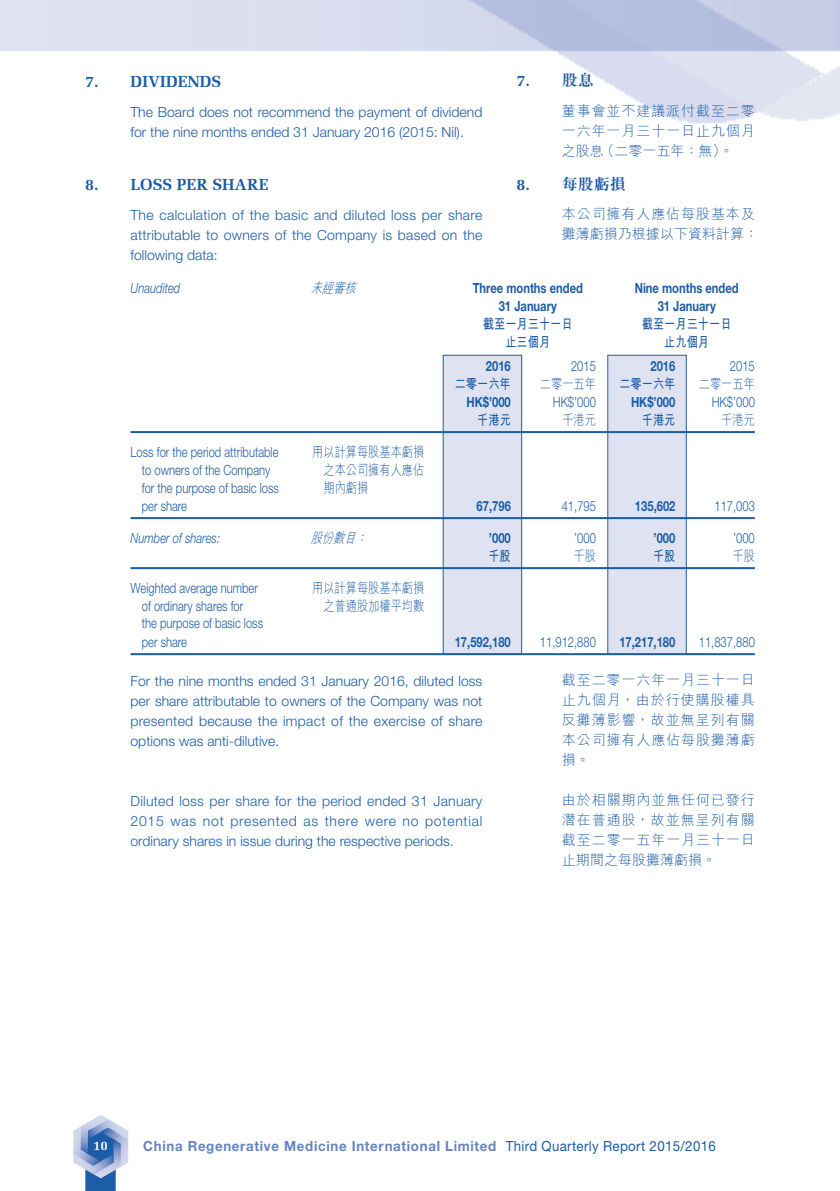
<style>
.page{position:relative;width:840px;height:1191px;background:#fff}
.page>*{position:absolute;margin:0;border:0;box-sizing:border-box;transform-origin:0 0}
.t1{font:700 16px "Melior LT Std";color:#1d5da7}
.t2{font:700 16px "M Sung HK";color:#1d5da7}
.t3{font:300 14px/20px "Helvetica Neue LT Std";color:#1d5da7;text-align:justify}
.t4{font:300 14px/18.8px "Helvetica Neue LT Std";color:#1d5da7;scale:.8 1}
.t5{font:300 14px/20px "M Hei HK";letter-spacing:.065em;color:#1d5da7;text-align:justify}
.t6{font:700 14px "Helvetica Neue LT Std";color:#1d5da7;scale:.8 1}
.t7{font:700 14px "Helvetica Neue LT Std";letter-spacing:.05em;color:#6685c0;scale:.95 1}
.t8{font:700 14px "M Hei HK";color:#1d5da7;scale:.8 1}
.t9{font:300 14px "M Hei HK";color:#1d5da7;scale:.8 1}
.t10{font:300 14px/20px "M Hei HK";letter-spacing:.03em;color:#1d5da7}
.t11{font:italic 300 14px "Helvetica Neue LT Std";color:#1d5da7;scale:.8 1}
.t12{font:300 14px "M Hei HK";letter-spacing:.065em;color:#1d5da7;scale:.8 1}
.t13{font:italic 300 14px "M Hei HK";color:#1d5da7;scale:.8 1}
.t14{font:700 13px "Melior LT Std";color:#fff;scale:.95 1}
.s1{font-family:"M Sung HK"}
.s2{font-family:"Melior LT Std"}
.s3{font-weight:400;color:#1d5da7}
</style>
<div class="page">
<img style="left:0;top:0;width:839px;height:1162px">
<svg style="left:73px;top:1114px;width:55px;height:77px"></svg>
<div style="left:442px;top:355px;width:80px;height:300px;background:#dfe3f1;border:1px solid #1d5da7"></div>
<div style="left:607px;top:355px;width:79px;height:300px;background:#dfe3f1"></div>
<hr style="left:130px;top:431px;width:624px;height:2px;background:#1d5da7">
<hr style="left:130px;top:517px;width:624px;height:2px;background:#1d5da7">
<hr style="left:130px;top:567px;width:624px;height:2px;background:#1d5da7">
<hr style="left:130px;top:653px;width:624px;height:2px;background:#1d5da7">
<p class="t1" style="left:516px;top:71px;width:79px">7. <span class="s1">股息</span></p>
<p class="t5" style="left:561px;top:100px;width:194px">董事會並不建議派付截至二零一六年一月三十一日止九個月之股息（二零一五年：無）。</p>
<p class="t2" style="left:516px;top:176px;width:111px"><span class="s2">8.</span> 每股虧損</p>
<p class="t10" style="left:561px;top:204px;width:197px">本公司擁有人應佔每股基本及攤薄虧損乃根據以下資料計算：</p>
<p class="t1" style="left:85px;top:72px;width:138px">7. DIVIDENDS</p>
<p class="t3" style="left:130px;top:101px;width:353px">The Board does not recommend the payment of dividend for the nine months ended 31 January 2016 (2015: Nil).</p>
<p class="t1" style="left:85px;top:175px;width:185px">8. LOSS PER SHARE</p>
<p class="t3" style="left:130px;top:205px;width:353px">The calculation of the basic and diluted loss per share attributable to owners of the Company is based on the following data:</p>
<p class="t11" style="left:130px;top:280px;width:64px">Unaudited</p>
<p class="t13" style="left:310px;top:281px;width:62px">未經審核</p>
<p class="t6" style="left:472px;top:279px;width:139px">Three months ended</p>
<p class="t6" style="left:634px;top:279px;width:131px">Nine months ended</p>
<p class="t6" style="left:498px;top:297px;width:74px">31 January</p>
<p class="t6" style="left:657px;top:297px;width:74px">31 January</p>
<p class="t8" style="left:482px;top:314px;width:114px">截至一月三十一日</p>
<p class="t8" style="left:641px;top:314px;width:113px">截至一月三十一日</p>
<p class="t8" style="left:505px;top:332px;width:57px">止三個月</p>
<p class="t8" style="left:664px;top:332px;width:58px">止九個月</p>
<p class="t6" style="left:485px;top:357px;width:33px">2016</p>
<p class="t4" style="left:570px;top:356px;width:33px">2015</p>
<p class="t6" style="left:650px;top:357px;width:33px">2016</p>
<p class="t4" style="left:729px;top:356px;width:33px">2015</p>
<p class="t8" style="left:454px;top:373px;width:71px">二零一六年</p>
<p class="t12" style="left:539px;top:376px;width:71px">二零一五年</p>
<p class="t8" style="left:619px;top:373px;width:71px">二零一六年</p>
<p class="t12" style="left:698px;top:376px;width:71px">二零一五年</p>
<p class="t6" style="left:466px;top:393px;width:57px">HK$’000</p>
<p class="t4" style="left:552px;top:392px;width:55px">HK$’000</p>
<p class="t6" style="left:630px;top:393px;width:57px">HK$’000</p>
<p class="t4" style="left:711px;top:392px;width:55px">HK$’000</p>
<p class="t8" style="left:477px;top:409px;width:44px">千港元</p>
<p class="t12" style="left:562px;top:412px;width:43px">千港元</p>
<p class="t8" style="left:641px;top:409px;width:43px">千港元</p>
<p class="t12" style="left:720px;top:412px;width:43px">千港元</p>
<p class="t4" style="left:130px;top:442px;width:186px">Loss for the period attributable</p>
<p class="t9" style="left:312px;top:444px;width:141px">用以計算每股基本虧損</p>
<p class="t4" style="left:142px;top:460px;width:162px">to owners of the Company</p>
<p class="t9" style="left:323px;top:462px;width:128px">之本公司擁有人應佔</p>
<p class="t4" style="left:142px;top:478px;width:173px">for the purpose of basic loss</p>
<p class="t12" style="left:323px;top:480px;width:58px">期內虧損</p>
<p class="t4" style="left:142px;top:496px;width:58px">per share</p>
<p class="t6" style="left:476px;top:497px;width:44px">67,796</p>
<p class="t4" style="left:561px;top:496px;width:44px">41,795</p>
<p class="t6" style="left:634px;top:497px;width:52px">135,602</p>
<p class="t4" style="left:714px;top:496px;width:52px">117,003</p>
<p class="t11" style="left:131px;top:529px;width:113px">Number of shares:</p>
<p class="t13" style="left:310px;top:530px;width:76px">股份數目：</p>
<p class="t6" style="left:488px;top:529px;width:29px">’000</p>
<p class="t4" style="left:573px;top:528px;width:29px">’000</p>
<p class="t6" style="left:653px;top:529px;width:29px">’000</p>
<p class="t4" style="left:732px;top:528px;width:29px">’000</p>
<p class="t8" style="left:488px;top:545px;width:29px">千股</p>
<p class="t12" style="left:573px;top:548px;width:30px">千股</p>
<p class="t8" style="left:652px;top:545px;width:29px">千股</p>
<p class="t12" style="left:732px;top:548px;width:29px">千股</p>
<p class="t4" style="left:130px;top:578px;width:160px">Weighted average number</p>
<p class="t9" style="left:312px;top:580px;width:142px">用以計算每股基本虧損</p>
<p class="t4" style="left:142px;top:596px;width:128px">of ordinary shares for</p>
<p class="t9" style="left:323px;top:598px;width:128px">之普通股加權平均數</p>
<p class="t4" style="left:142px;top:613px;width:153px">the purpose of basic loss per share</p>
<p class="t6" style="left:454px;top:633px;width:72px">17,592,180</p>
<p class="t4" style="left:539px;top:632px;width:72px">11,912,880</p>
<p class="t6" style="left:619px;top:633px;width:72px">17,217,180</p>
<p class="t4" style="left:698px;top:632px;width:72px">11,837,880</p>
<p class="t3" style="left:130px;top:670px;width:353px">For the nine months ended 31 January 2016, diluted loss per share attributable to owners of the Company was not presented because the impact of the exercise of share options was anti-dilutive.</p>
<p class="t5" style="left:561px;top:669px;width:194px">截至二零一六年一月三十一日止九個月，由於行使購股權具反攤薄影響，故並無呈列有關本公司擁有人應佔每股攤薄虧損。</p>
<p class="t5" style="left:561px;top:789px;width:194px">由於相關期內並無任何已發行潛在普通股，故並無呈列有關截至二零一五年一月三十一日止期間之每股攤薄虧損。</p>
<p class="t3" style="left:130px;top:790px;width:353px">Diluted loss per share for the period ended 31 January 2015 was not presented as there were no potential ordinary shares in issue during the respective periods.</p>
<p class="t14" style="left:93px;top:1137px;width:17px">10</p>
<p class="t7" style="left:143px;top:1136px;width:604px">China Regenerative Medicine International Limited <span class="s3">Third Quarterly Report 2015/2016</span></p>
</div>
